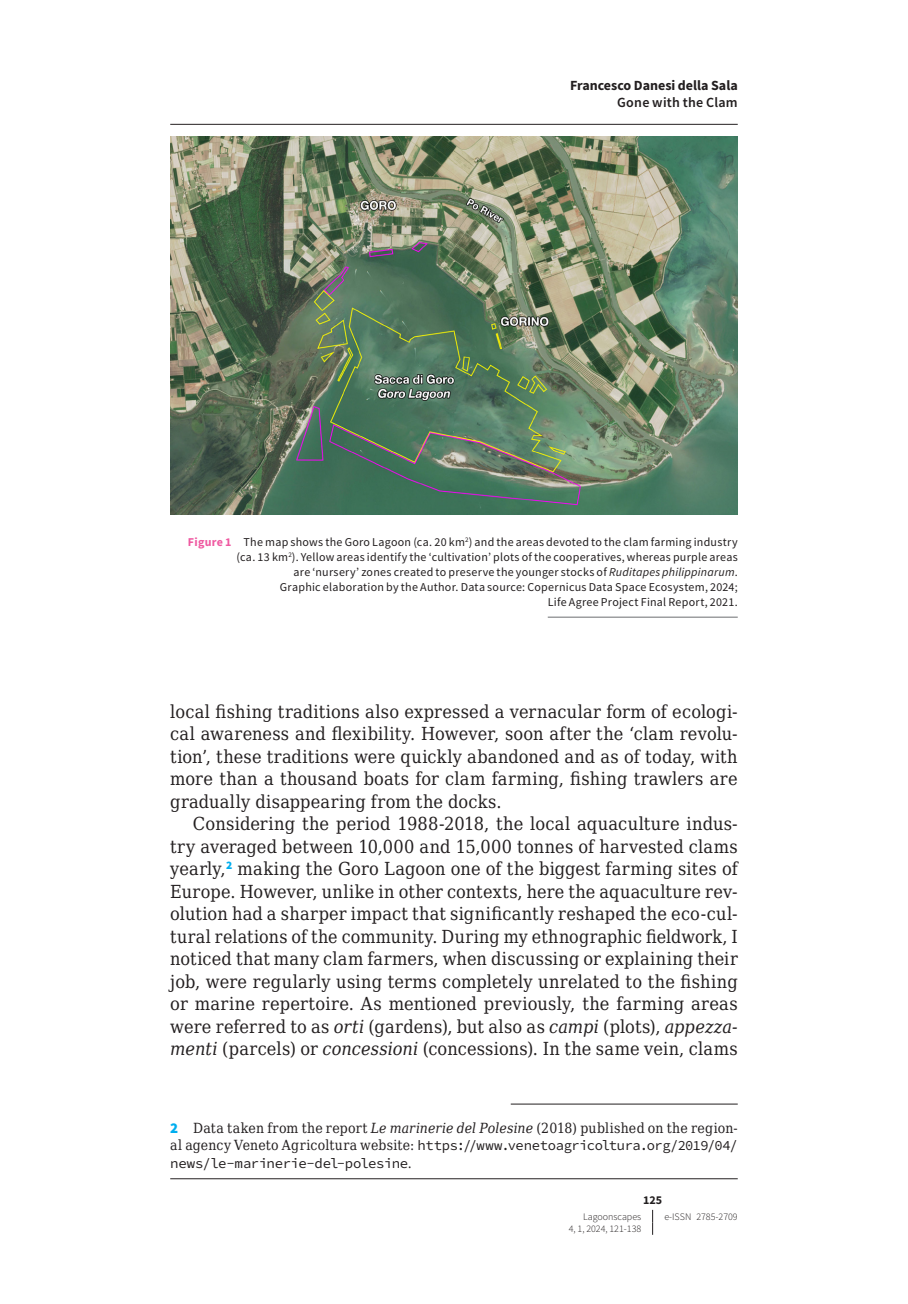
<style>
.page{position:relative;width:908px;height:1304px;background:#fff}
.page>*{position:absolute;margin:0;border:0;box-sizing:border-box;transform-origin:0 0}
._032-ecf-para-2{font:18px/22.4px "DejaVu Serif Condensed";letter-spacing:.01em;color:#231f20;text-align:justify}
._501-ecf-nota-para-1{font:14px/17.6px "DejaVu Serif Condensed";letter-spacing:.02em;color:#231f20;text-align:justify}
.t1{font:700 14px "Source Sans Pro";color:#231f20}
.t2{font:600 14px "Source Sans Pro";letter-spacing:.02em;color:#231f20}
._055e-ecf-figura-didascalia_dx___filetto{font:12px/15px "Source Sans Pro";letter-spacing:.02em;color:#231f20;text-align:right}
.t3{font:700 12px "Source Sans Pro";color:#231f20}
.t4{font:300 10px "Source Sans Pro";color:#231f20}
.s1{font-weight:700;color:#ef59a1}
.s2{font-style:italic}
.s3{font-family:"Source Sans Pro";font-weight:900;font-size:15px;color:#00aeef}
.s4{font-family:"Source Code Pro"}
</style>
<div class="page">
<svg style="left:652px;top:1210px;width:1px;height:25px"></svg>
<hr style="left:510px;top:1104px;width:227px;height:1px;background:#231f20">
<hr style="left:547px;top:617px;width:190px;height:1px;background:#6c6d70">
<img style="left:170px;top:136px;width:567px;height:378px">
<hr style="left:170px;top:124px;width:567px;height:1px;background:#231f20">
<hr style="left:170px;top:1178px;width:567px;height:1px;background:#231f20">
<p class="t1" style="left:570px;top:76px;width:169px">Francesco Danesi della Sala</p>
<p class="t2" style="left:617px;top:94px;width:122px">Gone with the Clam</p>
<p class="_055e-ecf-figura-didascalia_dx___filetto" style="left:188px;top:534px;width:551px"><span class="s1">Figure 1</span> The map shows the Goro Lagoon (ca. 20 km<sup>2</sup>) and the areas devoted to the clam farming industry (ca. 13 km<sup>2</sup>). Yellow areas identify the ‘cultivation’ plots of the cooperatives, whereas purple areas<br>are ‘nursery’ zones created to preserve the younger stocks of <span class="s2">Ruditapes philippinarum</span>.<br>Graphic elaboration by the Author. Data source: Copernicus Data Space Ecosystem, 2024;<br>Life Agree Project Final Report, 2021.</p>
<p class="_032-ecf-para-2" style="left:170px;top:700px;width:568px">local fishing traditions also expressed a vernacular form of ecologi&shy;cal awareness and flexibility. However, soon after the ‘clam revolu&shy;tion’, these traditions were quickly abandoned and as of today, with more than a thousand boats for clam farming, fishing trawlers are gradually disappearing from the docks.</p>
<p class="_032-ecf-para-2" style="left:170px;top:812px;width:568px;text-indent:23px">Considering the period 1988‑2018, the local aquaculture indus&shy;try averaged between 10,000 and 15,000 tonnes of harvested clams yearly,<sup>2</sup> making the Goro Lagoon one of the biggest farming sites of Europe. However, unlike in other contexts, here the aquaculture rev&shy;olution had a sharper impact that significantly reshaped the eco-cul&shy;tural relations of the community. During my ethnographic fieldwork, I noticed that many clam farmers, when discussing or explaining their job, were regularly using terms completely unrelated to the fishing or marine repertoire. As mentioned previously, the farming areas were referred to as <span class="s2">orti</span> (gardens), but also as <span class="s2">campi</span> (plots), <span class="s2">appezza&shy;menti</span> (parcels) or <span class="s2">concessioni</span> (concessions). In the same vein, clams</p>
<p class="_501-ecf-nota-para-1" style="left:170px;top:1119px;width:568px"><span class="s3">2</span> Data taken from the report <span class="s2">Le marinerie del Polesine</span> (2018) published on the region&shy;al agency Veneto Agricoltura website: <span class="s4">https://www.venetoagricoltura.org/2019/04/ news/le-marinerie-del-polesine</span>.</p>
<p class="t3" style="left:642px;top:1192px;width:21px">125</p>
<p class="t4" style="left:583px;top:1210px;width:60px">Lagoonscapes</p>
<p class="t4" style="left:664px;top:1210px;width:75px">e-ISSN 2785-2709</p>
<p class="t4" style="left:568px;top:1223px;width:74px">4, 1, 2024, 121-138</p>
</div>
